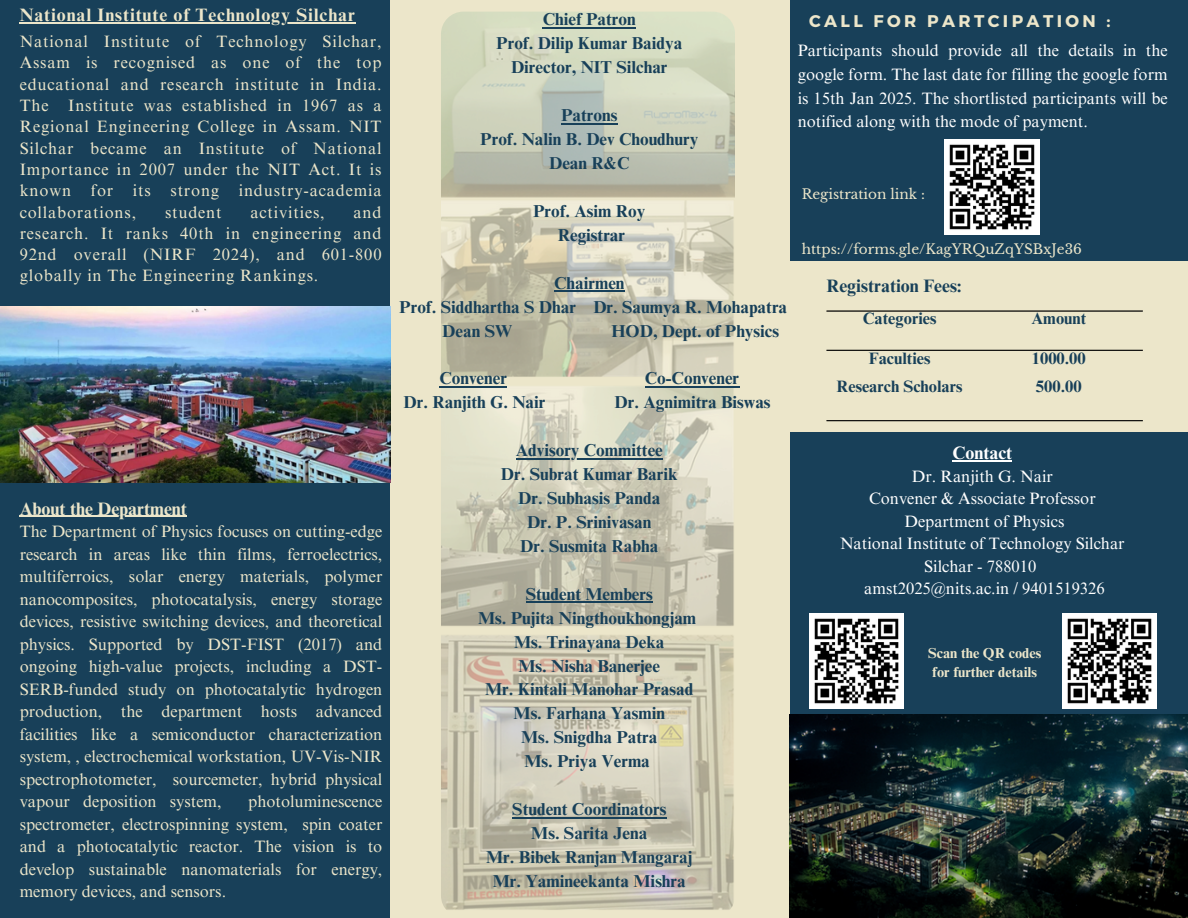
<style>
.page{position:relative;width:1188px;height:918px;background:#ece6ca}
.page>*{position:absolute;margin:0;border:0;box-sizing:border-box;transform-origin:0 0}
.t1{font:700 18px "Times NRMT Pro";letter-spacing:.05em;color:#ece6ca}
.t2{font:700 18px "Times NRMT Pro";color:#ece6ca}
.t3{font:700 18px "Times NRMT Pro";color:#184059}
.t4{font:700 18px "Times NRMT Pro";color:#fff}
.t5{font:700 17.25px/24px "Times NRMT Pro";color:#184059;text-align:center}
.t6{font:700 16.95px "Montserrat";letter-spacing:.2em;color:#ece6ca}
.t7{font:16.5px/22.5px "Times NRMT Pro";letter-spacing:.05em;color:#ece6ca;text-align:justify}
.t8{font:16.5px/22.5px "Times NRMT Pro";color:#fff;text-align:center}
.t9{font:700 16.5px "Times NRMT Pro";color:#184059}
.t10{font:700 14.4px/19.4px "Times NRMT Pro";color:#ece6ca}
.t11{font:13.65px "Libre Baskerville";color:#ece6ca}
</style>
<div class="page">
<div style="left:0;top:0;width:390px;height:918px;background:#184059"></div>
<div style="left:790px;top:0;width:398px;height:261px;background:#184059"></div>
<div style="left:790px;top:433px;width:398px;height:471px;background:#184059"></div>
<img style="left:1px;top:306px;width:390px;height:177px">
<hr style="left:826px;top:310px;width:317px;height:2px;background:#000">
<hr style="left:826px;top:350px;width:317px;height:1px;background:#000">
<hr style="left:826px;top:420px;width:317px;height:1px;background:#000">
<img style="left:441px;top:12px;width:294px;height:906px;border-radius:23px">
<img style="left:790px;top:715px;width:398px;height:202px">
<img style="left:945px;top:140px;width:94px;height:94px">
<img style="left:809px;top:614px;width:95px;height:94px">
<img style="left:1062px;top:614px;width:95px;height:94px">
<hr style="left:952px;top:461px;width:60px;height:1px;background:#fff">
<hr style="left:543px;top:27px;width:93px;height:2px;background:#184059">
<hr style="left:561px;top:123px;width:57px;height:2px;background:#184059">
<hr style="left:554px;top:290px;width:71px;height:2px;background:#184059">
<hr style="left:439px;top:386px;width:68px;height:2px;background:#184059">
<hr style="left:645px;top:386px;width:94px;height:2px;background:#184059">
<hr style="left:516px;top:458px;width:147px;height:2px;background:#184059">
<hr style="left:526px;top:601px;width:127px;height:2px;background:#184059">
<hr style="left:512px;top:817px;width:154px;height:2px;background:#184059">
<hr style="left:20px;top:22px;width:336px;height:2px;background:#ece6ca">
<hr style="left:20px;top:516px;width:167px;height:1px;background:#ece6ca">
<p class="t1" style="left:20px;top:8px;width:337px">National Institute of Technology Silchar</p>
<p class="t7" style="left:20px;top:33px;width:363px;line-height:21.3px">National Institute of Technology Silchar, Assam is recognised as one of the top educational and research institute in India.<br>The Institute was established in 1967 as a Regional Engineering College in Assam. NIT Silchar became an Institute of National Importance in 2007 under the NIT Act. It is known for its strong industry-academia collaborations,</p>
<p class="t7" style="left:165px;top:203px;width:58px">student</p>
<p class="t7" style="left:251px;top:203px;width:76px">activities,</p>
<p class="t7" style="left:20px;top:203px;width:363px;line-height:21.3px;text-indent:334px">and research. It ranks 40th in engineering and 92nd overall (NIRF 2024), and 601-800 globally in The Engineering Rankings.</p>
<p class="t2" style="left:20px;top:502px;width:169px">About the Department</p>
<p class="t7" style="left:20px;top:522px;width:364px">The Department of Physics focuses on cutting-edge research in areas like thin films, ferroelectrics, multiferroics, solar energy materials, polymer nanocomposites, photocatalysis, energy storage devices, resistive switching devices, and theoretical physics. Supported by DST-FIST (2017) and ongoing high-value projects, including a DST-SERB-funded study on photocatalytic hydrogen production, the department hosts advanced facilities like a semiconductor characterization system, , electrochemical workstation, UV-Vis-NIR spectrophotometer, sourcemeter, hybrid physical vapour deposition system,</p>
<p class="t7" style="left:20px;top:792px;width:364px;text-indent:229px">photoluminescence spectrometer, electrospinning system, spin coater and a photocatalytic reactor. The vision is to develop sustainable nanomaterials for energy, memory devices, and sensors.</p>
<h2 class="t5" style="left:496px;top:10px;width:188px">Chief Patron<br>Prof. Dilip Kumar Baidya<br>Director, NIT Silchar</h2>
<h2 class="t5" style="left:480px;top:105px;width:220px">Patrons<br>Prof. Nalin B. Dev Choudhury<br>Dean R&amp;C</h2>
<h2 class="t5" style="left:533px;top:201px;width:114px">Prof. Asim Roy<br>Registrar</h2>
<p class="t5" style="left:554px;top:273px;width:72px">Chairmen</p>
<p class="t5" style="left:399px;top:297px;width:390px">Prof. Siddhartha S Dhar Dr. Saumya R. Mohapatra</p>
<p class="t5" style="left:442px;top:321px;width:71px">Dean SW</p>
<p class="t5" style="left:611px;top:321px;width:169px">HOD, Dept. of Physics</p>
<h1 class="t5" style="left:439px;top:369px;width:69px">Convener</h1>
<h1 class="t5" style="left:645px;top:369px;width:96px">Co-Convener</h1>
<h1 class="t5" style="left:404px;top:393px;width:144px">Dr. Ranjith G. Nair</h1>
<h1 class="t5" style="left:615px;top:393px;width:158px">Dr. Agnimitra Biswas</h1>
<h3 class="t5" style="left:501px;top:440px;width:178px">Advisory Committee<br>Dr. Subrat Kumar Barik<br>Dr. Subhasis Panda<br>Dr. P. Srinivasan<br>Dr. Susmita Rabha</h3>
<p class="t5" style="left:478px;top:584px;width:220px">Student Members<br>Ms. Pujita Ningthoukhongjam<br>Ms. Trinayana Deka<br>Ms. Nisha Banerjee<br>Mr. Kintali Manohar Prasad<br>Ms. Farhana Yasmin<br>Ms. Snigdha Patra<br>Ms. Priya Verma</p>
<p class="t5" style="left:486px;top:799px;width:208px">Student Coordinators<br>Ms. Sarita Jena<br>Mr. Bibek Ranjan Mangaraj<br>Mr. Yamineekanta Mishra</p>
<h2 class="t6" style="left:809px;top:10px;width:303px">CALL FOR PARTCIPATION :</h2>
<h2 class="t8" style="left:798px;top:41px;width:371px;line-height:23.7px;text-align:justify">Participants should provide all the details in the google form. The last date for filling the google form is 15th Jan 2025. The shortlisted participants will be notified along with the mode of payment.</h2>
<p class="t11" style="left:802px;top:185px;width:125px">Registration link :</p>
<p class="t11" style="left:802px;top:240px;width:282px">https://forms.gle/KagYRQuZqYSBxJe36</p>
<p class="t3" style="left:826px;top:279px;width:137px">Registration Fees:</p>
<p class="t9" style="left:863px;top:312px;width:75px">Categories</p>
<h3 class="t9" style="left:1031px;top:312px;width:56px">Amount</h3>
<p class="t9" style="left:869px;top:352px;width:63px">Faculties</p>
<h3 class="t9" style="left:1032px;top:352px;width:55px">1000.00</h3>
<h2 class="t9" style="left:837px;top:380px;width:127px">Research Scholars</h2>
<h2 class="t9" style="left:1036px;top:380px;width:47px">500.00</h2>
<h2 class="t4" style="left:952px;top:447px;width:61px">Contact</h2>
<h2 class="t8" style="left:840px;top:467px;width:286px">Dr. Ranjith G. Nair<br>Convener &amp; Associate Professor<br>Department of Physics<br>National Institute of Technology Silchar<br>Silchar - 788010<br>amst2025@nits.ac.in / 9401519326</h2>
<h2 class="t10" style="left:928px;top:645px;width:115px">Scan the QR codes for further details</h2>
</div>
